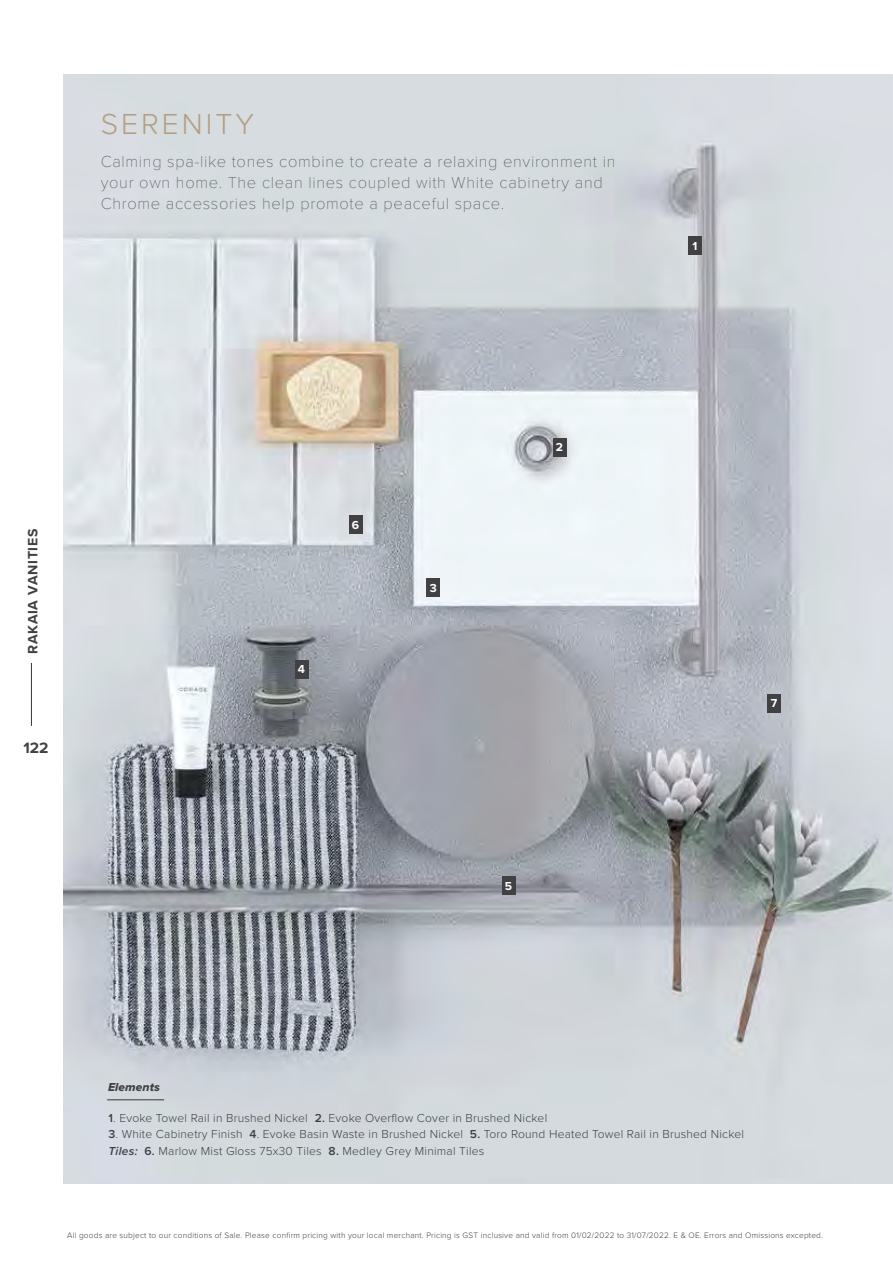
<style>
.page{position:relative;width:893px;height:1263px;background:#fff}
.page>*{position:absolute;margin:0;border:0;box-sizing:border-box;transform-origin:0 0}
.t1{font:300 30px "Proxima Nova";letter-spacing:.1em;color:#b59d81}
.t2{font:100 16.5px/21px "Proxima Nova T";letter-spacing:.04em;color:#565659}
.t3{font:700 15.6px "Proxima Nova";color:#414042}
.t4{font:700 14.1px "Proxima Nova";letter-spacing:.05em;color:#414042}
.t5{font:300 12px/16.5px "Proxima Nova";letter-spacing:.02em;color:#414042}
.t6{font:12px "Proxima Nova Extrabld It";letter-spacing:.01em;color:#414042}
.t7{font:700 12px "Proxima Nova";color:#fff}
.t8{font:300 8.25px "Proxima Nova";letter-spacing:.025em;color:#414042}
.s1{font-weight:600}
.s2{font-weight:600;font-style:italic}
</style>
<div class="page">
<hr style="left:31px;top:663px;width:1px;height:63px;background:#414042">
<img style="left:64px;top:74px;width:829px;height:1109px">
<hr style="left:107px;top:1099px;width:57px;height:1px;background:#414042">
<div style="left:688px;top:236px;width:14px;height:19px;background:#414042"></div>
<div style="left:553px;top:438px;width:13px;height:18px;background:#414042"></div>
<div style="left:295px;top:660px;width:13px;height:18px;background:#414042"></div>
<div style="left:502px;top:876px;width:13px;height:18px;background:#414042"></div>
<div style="left:427px;top:578px;width:13px;height:18px;background:#414042"></div>
<div style="left:349px;top:515px;width:14px;height:19px;background:#414042"></div>
<div style="left:767px;top:694px;width:14px;height:18px;background:#414042"></div>
<h1 class="t1" style="left:101px;top:102px;width:155px">SERENITY</h1>
<h2 class="t2" style="left:101px;top:150px;width:516px">Calming spa-like tones combine to create a relaxing environment in your own home. The clean lines coupled with White cabinetry and<br>Chrome accessories help promote a peaceful space.</h2>
<p class="t4" style="left:22px;top:654px;width:127px;rotate:-90deg">RAKAIA VANITIES</p>
<h3 class="t3" style="left:23px;top:736px;width:27px">122</h3>
<p class="t7" style="left:352px;top:516px;width:9px">6</p>
<p class="t7" style="left:298px;top:660px;width:9px">4</p>
<p class="t7" style="left:430px;top:578px;width:9px">3</p>
<p class="t7" style="left:556px;top:438px;width:9px">2</p>
<p class="t7" style="left:505px;top:876px;width:9px">5</p>
<p class="t7" style="left:693px;top:237px;width:6px">1</p>
<p class="t7" style="left:771px;top:694px;width:8px">7</p>
<p class="t6" style="left:108px;top:1078px;width:53px">Elements</p>
<p class="t5" style="left:108px;top:1109px;width:440px"><span class="s1">1</span>. Evoke Towel Rail in Brushed Nickel <span class="s1">2.</span> Evoke Overflow Cover in Brushed Nickel</p>
<p class="t5" style="left:108px;top:1125px;width:637px"><span class="s1">3</span>. White Cabinetry Finish <span class="s1">4</span>. Evoke Basin Waste in Brushed Nickel <span class="s1">5.</span> Toro Round Heated Towel Rail in Brushed Nickel<br><span class="s2">Tiles:</span> <span class="s1">6.</span> Marlow Mist Gloss 75x30 Tiles <span class="s1">8.</span> Medley Grey Minimal Tiles</p>
<p class="t8" style="left:67px;top:1229px;width:757px">All goods are subject to our conditions of Sale. Please confirm pricing with your local merchant. Pricing is GST inclusive and valid from 01/02/2022 to 31/07/2022. E &amp; OE. Errors and Omissions excepted.</p>
</div>
